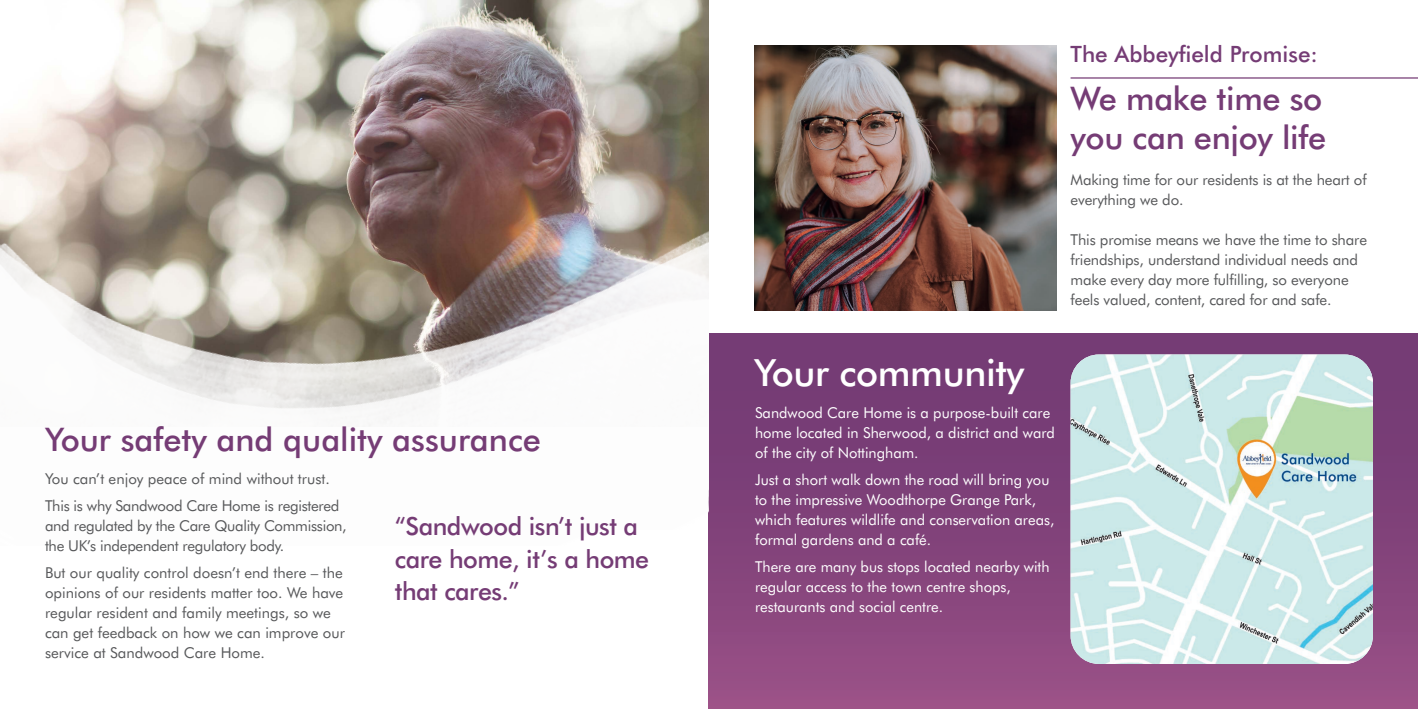
<style>
.page{position:relative;width:1418px;height:709px;background:#fff}
.page>*{position:absolute;margin:0;border:0;box-sizing:border-box;transform-origin:0 0}
.HEADER_143{font:500 37.5px "Futura BT";letter-spacing:-.01em;color:#fff}
.HEADER_143-2{font:500 32.5px/38.8px "Futura BT";color:#753c75}
.QUOTE{font:500 25px/32.5px "Futura BT";letter-spacing:-.02em;color:#753c75}
.BODY_COPY{font:500 22.5px "Futura BT";color:#753c75}
.BODY_COPY-2{font:15px/20px "Futura BT";letter-spacing:-.01em;color:#57585a}
.BODY_COPY-3{font:15px/20px "Futura BT";color:#fff}
</style>
<div class="page">
<div style="left:709px;top:333px;width:708px;height:376px;background:linear-gradient(to bottom,#6e3871,#974f85)"></div>
<img style="left:104px;top:0;width:605px;height:79px">
<img style="left:754px;top:45px;width:302px;height:265px">
<img style="left:1070px;top:354px;width:302px;height:310px">
<img style="left:0;top:79px;width:709px;height:450px">
<hr style="left:1070px;top:77px;width:347px;height:2px;background:#753c75">
<p class="HEADER_143-2" style="left:45px;top:420px;width:497px">Your safety and quality assurance</p>
<p class="BODY_COPY-2" style="left:45px;top:468px;width:286px">You can’t enjoy peace of mind without trust.</p>
<p class="BODY_COPY-2" style="left:45px;top:495px;width:303px">This is why Sandwood Care Home is registered and regulated by the Care Quality Commission, the UK’s independent regulatory body.</p>
<p class="BODY_COPY-2" style="left:45px;top:562px;width:301px">But our quality control doesn’t end there – the opinions of our residents matter too. We have regular resident and family meetings, so we can get feedback on how we can improve our service at Sandwood Care Home.</p>
<p class="QUOTE" style="left:395px;top:509px;width:256px">“Sandwood isn’t just a care home, it’s a home that cares.”</p>
<p class="BODY_COPY" style="left:1070px;top:40px;width:249px">The Abbeyfield Promise:</p>
<p class="HEADER_143-2" style="left:1070px;top:79px;width:257px">We make time so you can enjoy life</p>
<p class="BODY_COPY-2" style="left:1070px;top:169px;width:297px">Making time for our residents is at the heart of everything we do.</p>
<p class="BODY_COPY-2" style="left:1070px;top:229px;width:298px">This promise means we have the time to share friendships, understand individual needs and make every day more fulfilling, so everyone feels valued, content, cared for and safe.</p>
<p class="HEADER_143" style="left:754px;top:349px;width:272px">Your community</p>
<p class="BODY_COPY-3" style="left:755px;top:402px;width:301px">Sandwood Care Home is a purpose-built care home located in Sherwood, a district and ward of the city of Nottingham.</p>
<p class="BODY_COPY-3" style="left:755px;top:469px;width:301px">Just a short walk down the road will bring you to the impressive Woodthorpe Grange Park, which features wildlife and conservation areas, formal gardens and a café.</p>
<p class="BODY_COPY-3" style="left:755px;top:556px;width:296px">There are many bus stops located nearby with regular access to the town centre shops, restaurants and social centre.</p>
</div>
